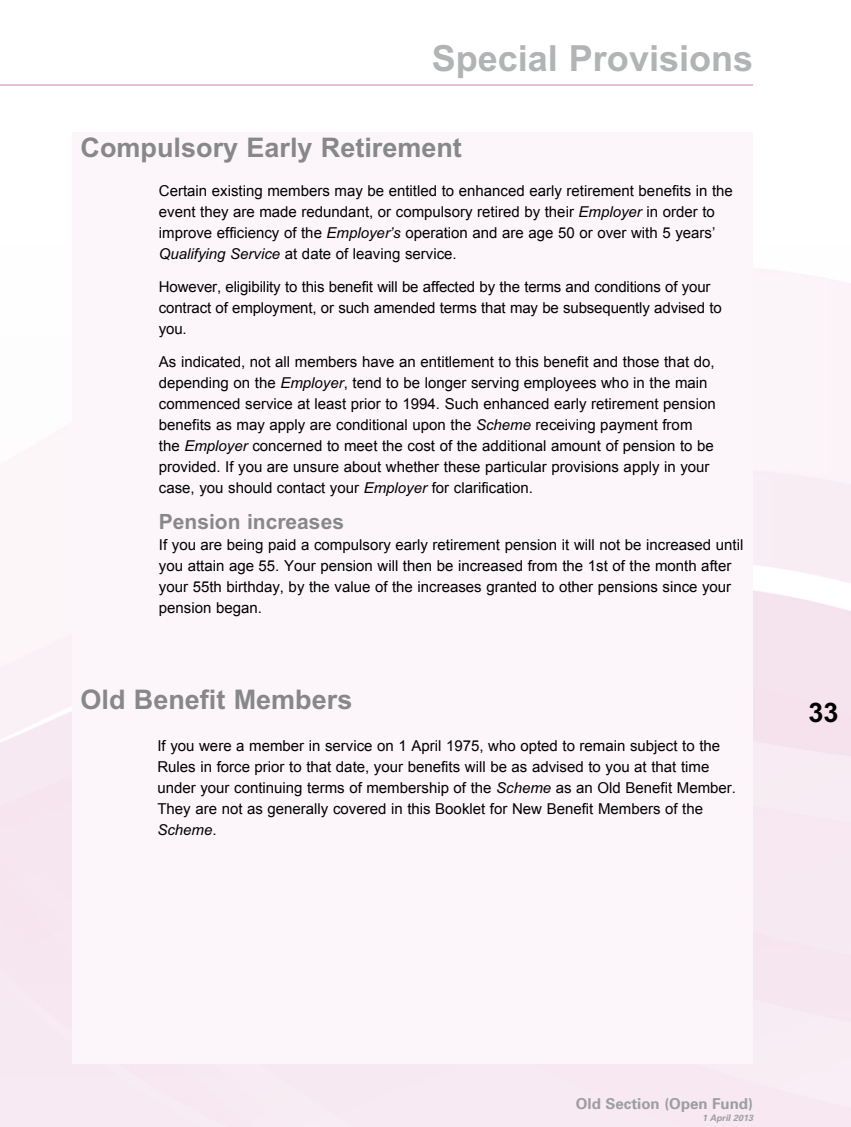
<style>
.page{position:relative;width:851px;height:1127px;background:#fff}
.page>*{position:absolute;margin:0;border:0;box-sizing:border-box;transform-origin:0 0}
.t1{font:700 36px "Arial";color:#b1b3b4}
.t2{font:700 27px "Arial";color:#87888a}
.t3{font:700 27px "Arial";color:#000}
.t4{font:700 21px "Arial";color:#87888a}
.t5{font:15px/21px "Arial";color:#000}
.t6{font:700 15px "Univers";color:#9c9e9f}
.t7{font:italic 700 9px "Univers";color:#9c9e9f}
.s1{font-style:italic}
</style>
<div class="page">
<hr style="left:0;top:84px;width:753px;height:2px;background:#e0a9ca">
<div style="left:72px;top:132px;width:681px;height:931px;background:#fcf6fa"></div>
<h1 class="t1" style="left:431px;top:38px;width:323px">Special Provisions</h1>
<h2 class="t2" style="left:81px;top:133px;width:383px">Compulsory Early Retirement</h2>
<p class="t5" style="left:159px;top:181px;width:575px">Certain existing members may be entitled to enhanced early retirement benefits in the event they are made redundant, or compulsory retired by their <span class="s1">Employer</span> in order to improve efficiency of the <span class="s1">Employer’s</span> operation and are age 50 or over with 5 years’ <span class="s1">Qualifying Service</span> at date of leaving service.</p>
<p class="t5" style="left:159px;top:277px;width:564px">However, eligibility to this benefit will be affected by the terms and conditions of your contract of employment, or such amended terms that may be subsequently advised to you.</p>
<p class="t5" style="left:159px;top:352px;width:558px">As indicated, not all members have an entitlement to this benefit and those that do, depending on the <span class="s1">Employer</span>, tend to be longer serving employees who in the main commenced service at least prior to 1994. Such enhanced early retirement pension benefits as may apply are conditional upon the <span class="s1">Scheme</span> receiving payment from the <span class="s1">Employer</span> concerned to meet the cost of the additional amount of pension to be provided. If you are unsure about whether these particular provisions apply in your case, you should contact your <span class="s1">Employer</span> for clarification.</p>
<h3 class="t4" style="left:159px;top:510px;width:187px">Pension increases</h3>
<p class="t5" style="left:159px;top:535px;width:586px">If you are being paid a compulsory early retirement pension it will not be increased until you attain age 55. Your pension will then be increased from the 1st of the month after your 55th birthday, by the value of the increases granted to other pensions since your pension began.</p>
<h2 class="t2" style="left:81px;top:684px;width:273px">Old Benefit Members</h2>
<p class="t5" style="left:157px;top:735px;width:580px">If you were a member in service on 1 April 1975, who opted to remain subject to the Rules in force prior to that date, your benefits will be as advised to you at that time under your continuing terms of membership of the <span class="s1">Scheme</span> as an Old Benefit Member.<br>They are not as generally covered in this Booklet for New Benefit Members of the <span class="s1">Scheme</span>.</p>
<h2 class="t3" style="left:808px;top:697px;width:32px">33</h2>
<p class="t6" style="left:575px;top:1095px;width:179px">Old Section (Open Fund)</p>
<p class="t7" style="left:702px;top:1112px;width:53px">1 April 2013</p>
</div>
